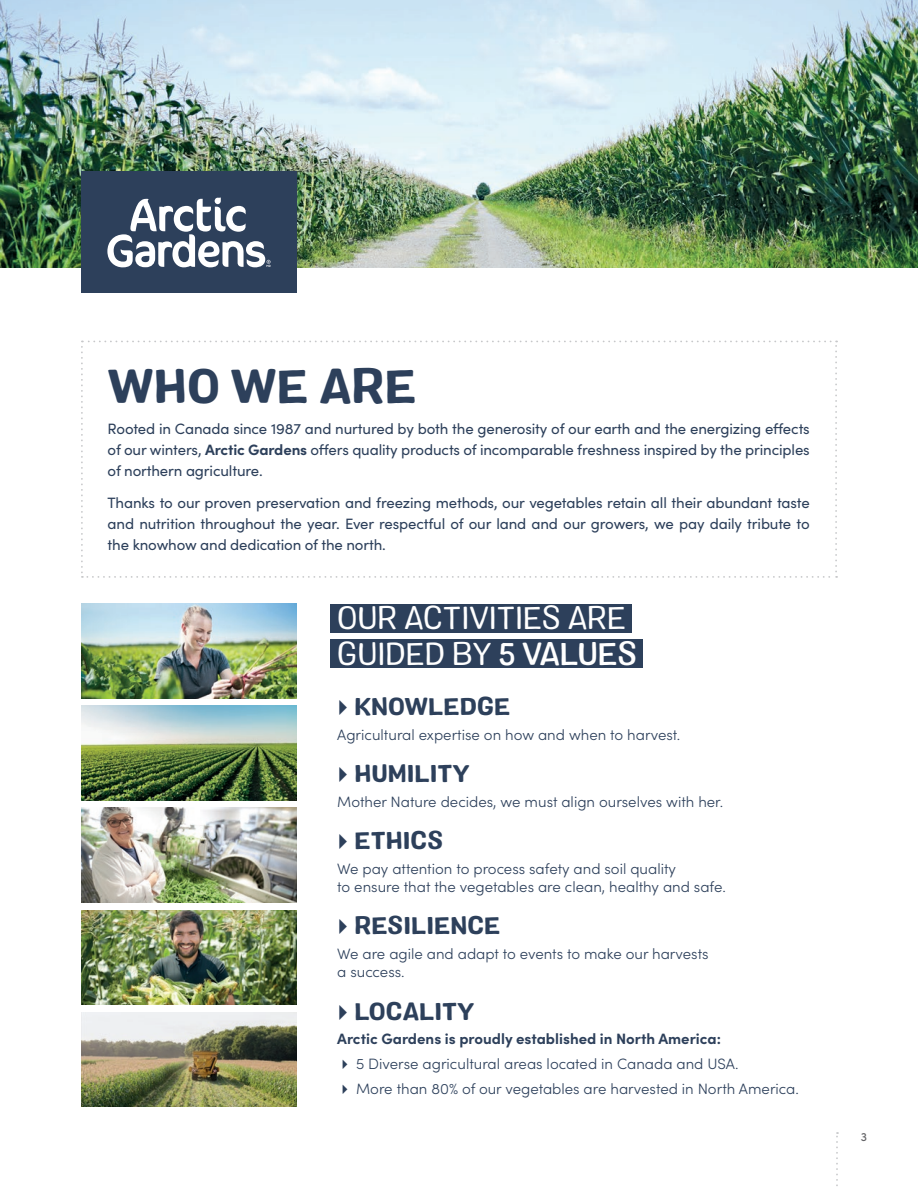
<style>
.page{position:relative;width:918px;height:1188px;background:#fff}
.page>*{position:absolute;margin:0;border:0;box-sizing:border-box;transform-origin:0 0}
.t1{font:47.1px "Colby St Bld";color:#2d405b}
.t2{font:31.5px/36px "Colby St Reg";color:#fff}
.t3{font:24px "Colby St Bld";color:#2d405b}
.t4{font:15px/21px "Sofia Pro";letter-spacing:-.01em;color:#2d405b;text-align:justify}
.t5{font:300 15px/18px "Sofia Pro";color:#2d405b}
.t6{font:700 15px "Sofia Pro";color:#2d405b}
.t7{font:500 12px "Sofia Pro";color:#636366}
.s1{font-weight:700}
.s2{font-family:"Colby St Med"}
</style>
<div class="page">
<svg style="left:836px;top:1132px;width:2px;height:54px"></svg>
<img style="left:0;top:0;width:918px;height:268px">
<img style="left:81px;top:604px;width:216px;height:94px">
<img style="left:81px;top:706px;width:216px;height:94px">
<img style="left:81px;top:808px;width:216px;height:95px">
<img style="left:81px;top:910px;width:216px;height:95px">
<img style="left:81px;top:1012px;width:216px;height:95px">
<div style="left:81px;top:172px;width:216px;height:121px;background:#2d405b"></div>
<div style="left:330px;top:604px;width:302px;height:28px;background:#2d405b"></div>
<div style="left:330px;top:640px;width:313px;height:28px;background:#2d405b"></div>
<svg style="left:107px;top:197px;width:164px;height:71px"></svg>
<svg style="left:81px;top:341px;width:756px;height:237px"></svg>
<h1 class="t1" style="left:108px;top:355px;width:311px">WHO WE ARE</h1>
<p class="t4" style="left:108px;top:418px;width:704px">Rooted in Canada since 1987 and nurtured by both the generosity of our earth and the energizing effects of our winters, <span class="s1">Arctic Gardens</span> offers quality products of incomparable freshness inspired by the principles of northern agriculture.</p>
<p class="t4" style="left:108px;top:491px;width:704px">Thanks to our proven preservation and freezing methods, our vegetables retain all their abundant taste and nutrition throughout the year. Ever respectful of our land and our growers, we pay daily tribute to the knowhow and dedication of the north.</p>
<h2 class="t2" style="left:337px;top:600px;width:302px">OUR ACTIVITIES ARE<br>GUIDED BY <span class="s2">5 VALUES</span></h2>
<h3 class="t3" style="left:330px;top:691px;width:181px">✔KNOWLEDGE</h3>
<p class="t5" style="left:337px;top:725px;width:345px">Agricultural expertise on how and when to harvest.</p>
<h3 class="t3" style="left:330px;top:758px;width:141px">✔HUMILITY</h3>
<p class="t5" style="left:337px;top:792px;width:388px">Mother Nature decides, we must align ourselves with her.</p>
<h3 class="t3" style="left:330px;top:825px;width:115px">✔ETHICS</h3>
<p class="t5" style="left:337px;top:859px;width:390px">We pay attention to process safety and soil quality<br>to ensure that the vegetables are clean, healthy and safe.</p>
<h3 class="t3" style="left:330px;top:910px;width:172px">✔RESILIENCE</h3>
<p class="t5" style="left:337px;top:944px;width:373px">We are agile and adapt to events to make our harvests a success.</p>
<h3 class="t3" style="left:330px;top:995px;width:145px">✔LOCALITY</h3>
<p class="t6" style="left:337px;top:1027px;width:385px">Arctic Gardens is proudly established in North America:</p>
<p class="t5" style="left:337px;top:1054px;width:403px">✔ 5 Diverse agricultural areas located in Canada and USA.</p>
<p class="t5" style="left:337px;top:1079px;width:463px">✔ More than 80% of our vegetables are harvested in North America.</p>
<p class="t7" style="left:861px;top:1128px;width:8px">3</p>
</div>
